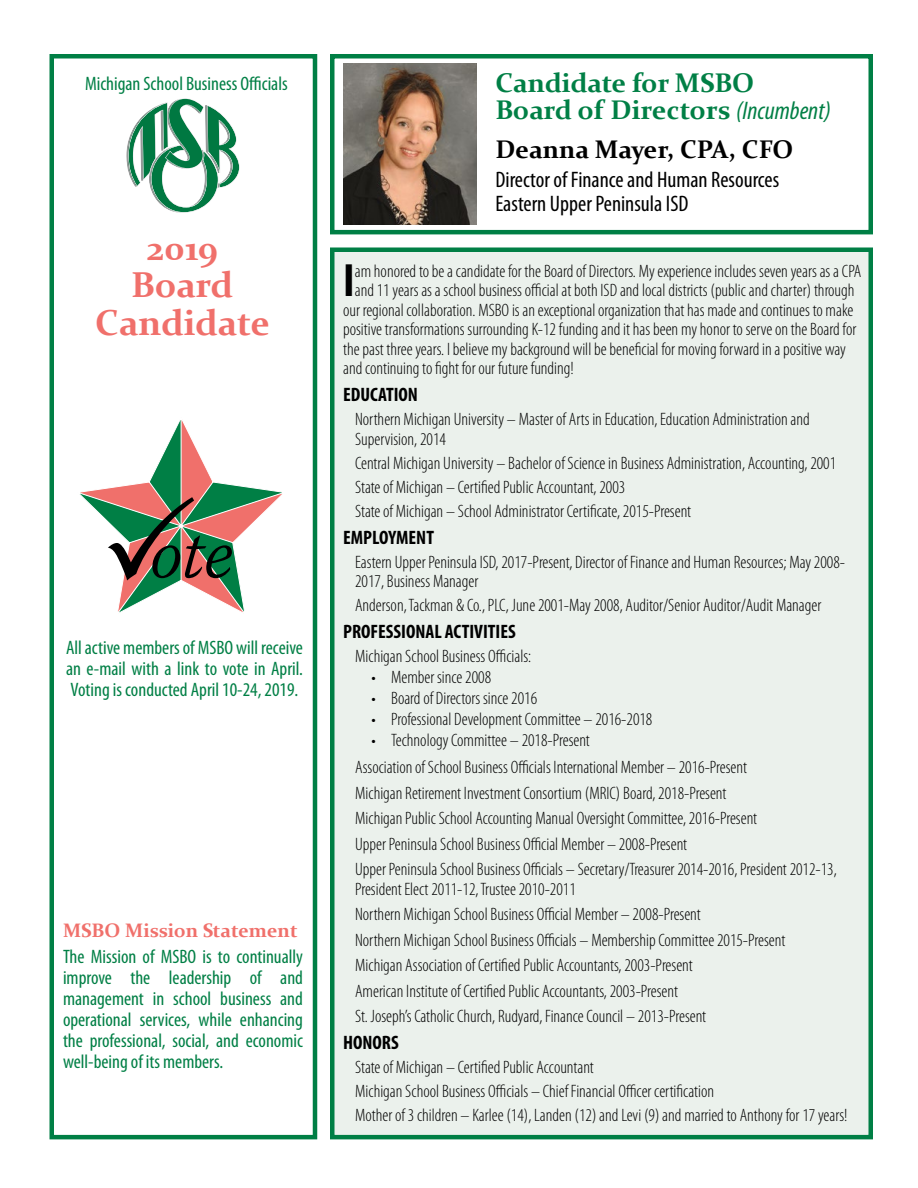
<style>
.page{position:relative;width:918px;height:1188px;background:#fff}
.page>*{position:absolute;margin:0;border:0;box-sizing:border-box;transform-origin:0 0}
.t1{font:700 condensed 46.95px "Myriad Pro";color:#000}
.t2{font:700 36px/37.5px "Constantia";color:#f0706b;text-align:center}
.t3{font:700 27px/27px "Constantia";color:#007f45}
.t4{font:700 25.5px "Constantia";color:#000}
.t5{font:condensed 22.5px/24px "Myriad Pro";color:#000}
.t6{font:condensed 19.5px/21px "Myriad Pro";color:#007f45;text-align:justify}
.t7{font:700 condensed 19.5px "Myriad Pro";color:#000}
.t8{font:700 19.5px "Constantia";color:#f0706b}
.t9{font:300 condensed 18px/25.8px "Myriad Pro";color:#000}
.s1{font-family:"Myriad Pro";font-weight:400;font-style:italic;font-stretch:condensed;font-size:25.5px}
</style>
<div class="page">
<div style="left:50px;top:54px;width:267px;height:1085px;border:4px solid #007f45"></div>
<div style="left:330px;top:54px;width:543px;height:180px;border:4px solid #007f45"></div>
<div style="left:330px;top:248px;width:543px;height:891px;background:#ebf1ec;border:4px solid #007f45"></div>
<svg style="left:79px;top:420px;width:203px;height:193px"></svg>
<svg style="left:126px;top:98px;width:114px;height:115px"></svg>
<img style="left:343px;top:64px;width:134px;height:160px">
<p class="t6" style="left:85px;top:73px;width:204px">Michigan School Business Officials</p>
<h3 class="t3" style="left:495px;top:68px;width:337px">Candidate for MSBO<br>Board of Directors <span class="s1">(Incumbent)</span></h3>
<h3 class="t4" style="left:495px;top:132px;width:300px">Deanna Mayer, CPA, CFO</h3>
<p class="t5" style="left:495px;top:167px;width:285px">Director of Finance and Human Resources<br>Eastern Upper Peninsula ISD</p>
<h2 class="t2" style="left:95px;top:227px;width:176px">2019<br>Board<br>Candidate</h2>
<p class="t6" style="left:66px;top:637px;width:239px">All active members of MSBO will receive an e-mail with a link to vote in April.<br>Voting is conducted April 10-24, 2019.</p>
<p class="t8" style="left:63px;top:917px;width:236px">MSBO Mission Statement</p>
<p class="t6" style="left:63px;top:945px;width:242px">The Mission of MSBO is to continually improve the leadership of and management in school business and operational services, while enhancing the professional, social, and economic well-being of its members.</p>
<h1 class="t1" style="left:343px;top:251px;width:13px">I</h1>
<p class="t9" style="left:355px;top:258px;width:508px">am honored to be a candidate for the Board of Directors. My experience includes seven years as a CPA</p>
<p class="t9" style="left:355px;top:277px;width:501px">and 11 years as a school business official at both ISD and local districts (public and charter) through</p>
<p class="t9" style="left:343px;top:297px;width:512px">our regional collaboration. MSBO is an exceptional organization that has made and continues to make</p>
<p class="t9" style="left:343px;top:316px;width:515px">positive transformations surrounding K-12 funding and it has been my honor to serve on the Board for</p>
<p class="t9" style="left:343px;top:336px;width:504px">the past three years. I believe my background will be beneficial for moving forward in a positive way</p>
<p class="t9" style="left:343px;top:355px;width:232px">and continuing to fight for our future funding!</p>
<p class="t7" style="left:343px;top:382px;width:76px">EDUCATION</p>
<p class="t9" style="left:355px;top:409px;width:456px;line-height:19.5px">Northern Michigan University – Master of Arts in Education, Education Administration and<br>Supervision, 2014</p>
<p class="t9" style="left:355px;top:451px;width:483px;line-height:24px">Central Michigan University – Bachelor of Science in Business Administration, Accounting, 2001<br>State of Michigan – Certified Public Accountant, 2003<br>State of Michigan – School Administrator Certificate, 2015-Present</p>
<p class="t7" style="left:343px;top:525px;width:92px">EMPLOYMENT</p>
<p class="t9" style="left:355px;top:552px;width:492px;line-height:19.5px">Eastern Upper Peninsula ISD, 2017-Present, Director of Finance and Human Resources; May 2008-<br>2017, Business Manager</p>
<p class="t9" style="left:355px;top:592px;width:468px">Anderson, Tackman &amp; Co., PLC, June 2001-May 2008, Auditor/Senior Auditor/Audit Manager</p>
<p class="t7" style="left:343px;top:619px;width:174px">PROFESSIONAL ACTIVITIES</p>
<p class="t9" style="left:355px;top:643px;width:178px">Michigan School Business Officials:</p>
<p class="t9" style="left:372px;top:664px;width:121px">• Member since 2008</p>
<p class="t9" style="left:372px;top:685px;width:167px">• Board of Directors since 2016</p>
<p class="t9" style="left:372px;top:706px;width:282px">• Professional Development Committee – 2016-2018</p>
<p class="t9" style="left:355px;top:727px;width:483px;text-indent:17px">• Technology Committee – 2018-Present<br>Association of School Business Officials International Member – 2016-Present<br>Michigan Retirement Investment Consortium (MRIC) Board, 2018-Present<br>Michigan Public School Accounting Manual Oversight Committee, 2016-Present<br>Upper Peninsula School Business Official Member – 2008-Present<br>Upper Peninsula School Business Officials – Secretary/Treasurer 2014-2016, President 2012-13,</p>
<p class="t9" style="left:355px;top:876px;width:432px">President Elect 2011-12, Trustee 2010-2011<br>Northern Michigan School Business Official Member – 2008-Present<br>Northern Michigan School Business Officials – Membership Committee 2015-Present Michigan Association of Certified Public Accountants, 2003-Present<br>American Institute of Certified Public Accountants, 2003-Present<br>St. Joseph’s Catholic Church, Rudyard, Finance Council – 2013-Present</p>
<p class="t7" style="left:343px;top:1030px;width:57px">HONORS</p>
<p class="t9" style="left:355px;top:1055px;width:494px;line-height:24px">State of Michigan – Certified Public Accountant<br>Michigan School Business Officials – Chief Financial Officer certification<br>Mother of 3 children – Karlee (14), Landen (12) and Levi (9) and married to Anthony for 17 years!</p>
</div>
